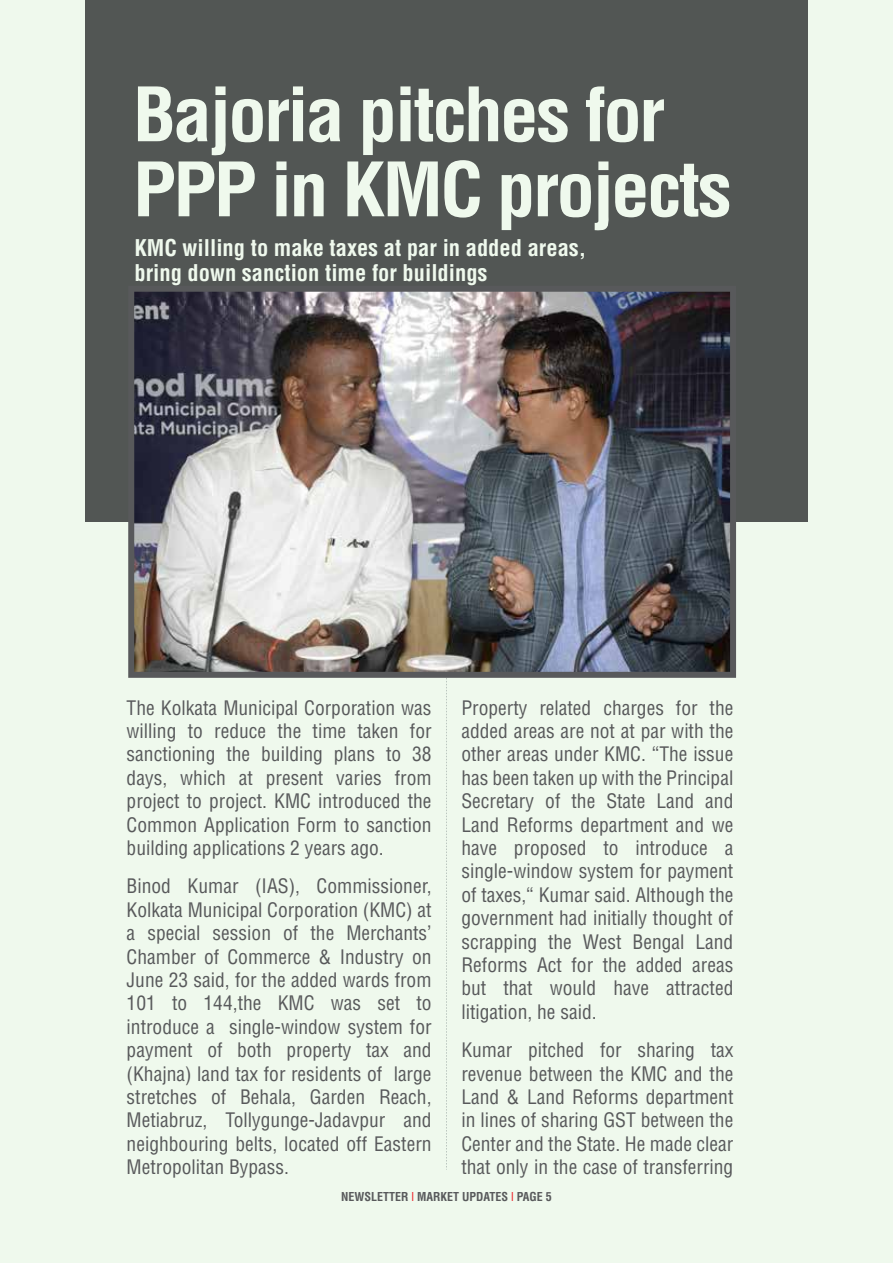
<style>
.page{position:relative;width:893px;height:1263px;background:#eff9ed}
.page>*{position:absolute;margin:0;border:0;box-sizing:border-box;transform-origin:0 0}
.t1{font:700 condensed 73.05px/75px "Helvetica";letter-spacing:-.035em;color:#eff9ed;scale:1.06 1}
.t2{font:700 condensed 22.5px/25.5px "Helvetica";color:#eff9ed}
.t3{font:condensed 19.5px/23.4px "Helvetica";color:#58595b;text-align:justify}
.t4{font:700 condensed 12px "Helvetica";color:#58595b}
.s1{font-weight:400;color:#ed1c24}
</style>
<div class="page">
<div style="left:85px;top:0;width:723px;height:521px;background:#525654"></div>
<svg style="left:446px;top:678px;width:1px;height:492px"></svg>
<img style="left:128px;top:291px;width:608px;height:387px">
<h1 class="t1" style="left:133px;top:77px;width:567px">Bajoria pitches for<br>PPP in KMC projects</h1>
<p class="t2" style="left:134px;top:235px;width:453px">KMC willing to make taxes at par in added areas, bring down sanction time for buildings</p>
<p class="t3" style="left:127px;top:696px;width:306px">The Kolkata Municipal Corporation was willing to reduce the time taken for sanctioning the building plans to 38 days, which at present varies from project to project. KMC introduced the Common Application Form to sanction building applications 2 years ago.</p>
<p class="t3" style="left:127px;top:874px;width:306px">Binod Kumar (IAS), Commissioner, Kolkata Municipal Corporation (KMC) at a special session of the Merchants’ Chamber of Commerce &amp; Industry on June 23 said, for the added wards from 101 to 144,the KMC was set to introduce a single-window system for payment of both property tax and (Khajna) land tax for residents of large stretches of Behala, Garden Reach, Metiabruz, Tollygunge-Jadavpur and neighbouring belts, located off Eastern Metropolitan Bypass.</p>
<p class="t3" style="left:461px;top:696px;width:274px">Property related charges for the added areas are not at par with the other areas under KMC. “The issue has been taken up with the Principal Secretary of the State Land and Land Reforms department and we have proposed to introduce a single-window system for payment of taxes,“ Kumar said. Although the government had initially thought of scrapping the West Bengal Land Reforms Act for the added areas but that would have attracted litigation, he said.</p>
<p class="t3" style="left:461px;top:1038px;width:274px">Kumar pitched for sharing tax revenue between the KMC and the Land &amp; Land Reforms department in lines of sharing GST between the Center and the State. He made clear that only in the case of transferring</p>
<p class="t4" style="left:341px;top:1188px;width:212px">NEWSLETTER <span class="s1">l</span> MARKET UPDATES <span class="s1">l</span> PAGE 5</p>
</div>
